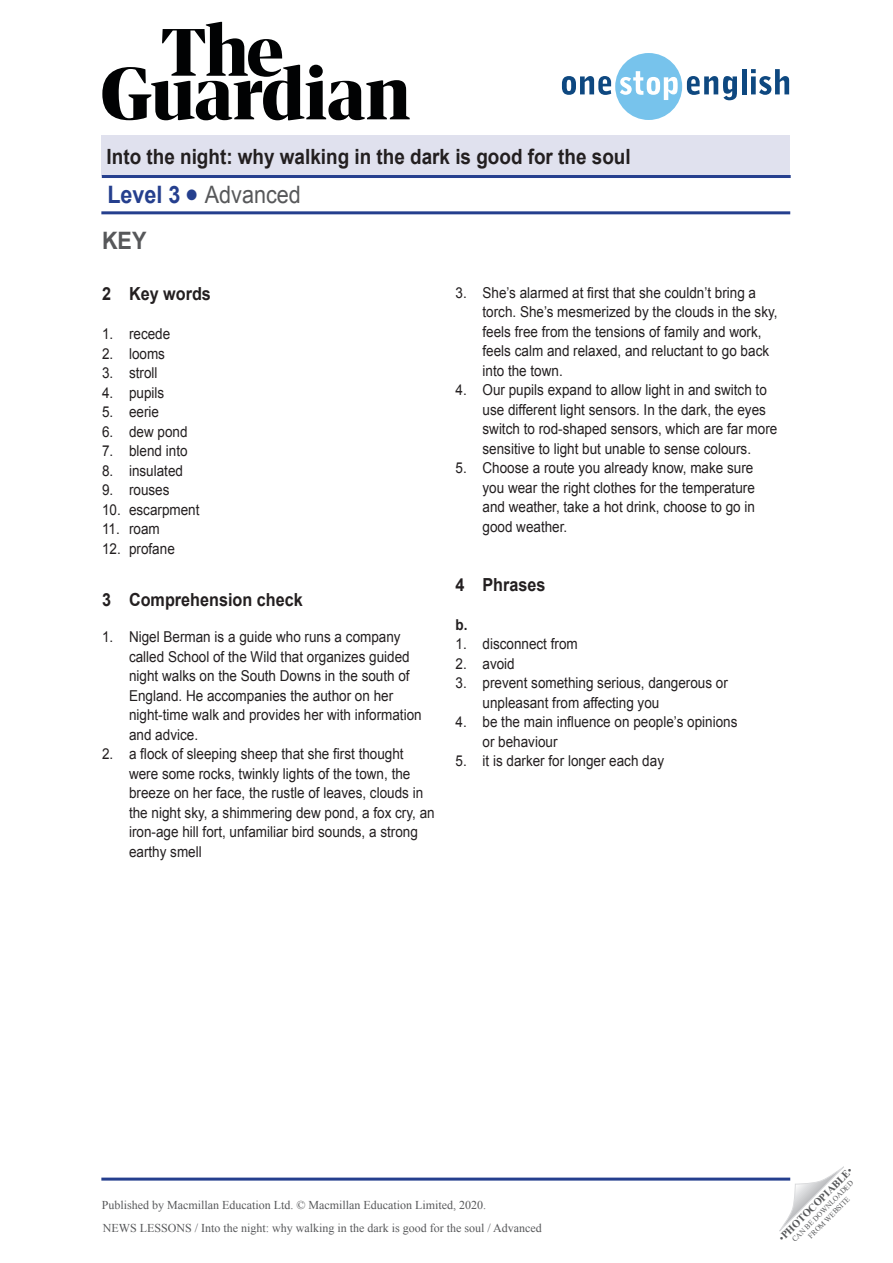
<style>
.page{position:relative;width:893px;height:1263px;background:#fff}
.page>*{position:absolute;margin:0;border:0;box-sizing:border-box;transform-origin:0 0}
.t1{font:24px/46.7px "Arial";color:#57585a;scale:.9 1}
.t2{font:700 21px "Arial";color:#231f20;scale:.9 1}
.body_text{font:700 18px "Arial";color:#231f20;scale:.9 1}
.t3{font:15px/19.5px "Arial";color:#231f20;scale:.9 1}
.body_text-2{font:700 15px "Arial";color:#231f20;scale:.9 1}
.t4{font:12px "Times New Roman";color:#57585a}
.t5{font:700 10.5px "Times New Roman";color:#57585a}
.t6{font:7.5px/9px "Times New Roman";color:#57585a;text-align:center}
.s1{font-weight:700;color:#253f8e}
.s2{color:#253f8e}
.s3{font-weight:700}
.s4{font-weight:400}
</style>
<div class="page">
<div style="left:101px;top:135px;width:689px;height:40px;background:#e0e1ee"></div>
<svg style="left:779px;top:1167px;width:65px;height:64px"></svg>
<hr style="left:102px;top:175px;width:689px;height:3px;background:#253f8e">
<hr style="left:101px;top:211px;width:689px;height:3px;background:#253f8e">
<hr style="left:101px;top:1177px;width:689px;height:3px;background:#253f8e">
<svg style="left:562px;top:53px;width:175px;height:67px"></svg>
<hr style="left:742px;top:69px;width:4px;height:25px;background:#0e4880">
<svg style="left:751px;top:69px;width:38px;height:26px"></svg>
<svg style="left:102px;top:22px;width:308px;height:98px"></svg>
<h2 class="t2" style="left:107px;top:142px;width:584px">Into the night: why walking in the dark is good for the soul</h2>
<h1 class="t1" style="left:102px;top:171px;width:222px"><span class="s1">Level 3</span> <span class="s2">●</span> Advanced<br><span class="s3">KEY</span></h1>
<p class="body_text" style="left:102px;top:282px;width:123px">2 Key words</p>
<p class="t3" style="left:102px;top:324px;width:77px">1. recede</p>
<p class="t3" style="left:102px;top:344px;width:72px">2. looms</p>
<p class="t3" style="left:102px;top:363px;width:63px">3. stroll</p>
<p class="t3" style="left:102px;top:383px;width:71px">4. pupils</p>
<p class="t3" style="left:102px;top:402px;width:65px">5. eerie</p>
<p class="t3" style="left:102px;top:422px;width:97px">6. dew pond</p>
<p class="t3" style="left:102px;top:441px;width:97px">7. blend into</p>
<p class="t3" style="left:102px;top:461px;width:92px">8. insulated</p>
<p class="t3" style="left:102px;top:480px;width:77px">9. rouses</p>
<p class="t3" style="left:102px;top:500px;width:110px">10. escarpment</p>
<p class="t3" style="left:102px;top:519px;width:66px">11. roam</p>
<p class="t3" style="left:102px;top:539px;width:82px">12. profane</p>
<p class="body_text" style="left:102px;top:588px;width:225px">3 Comprehension check</p>
<p class="t3" style="left:129px;top:627px;width:327px;text-indent:-27px">1. Nigel Berman is a guide who runs a company called School of the Wild that organizes guided night walks on the South Downs in the south of England. He accompanies the author on her night-time walk and provides her with information and advice.</p>
<p class="t3" style="left:129px;top:744px;width:341px;text-indent:-27px">2. a flock of sleeping sheep that she first thought were some rocks, twinkly lights of the town, the breeze on her face, the rustle of leaves, clouds in the night sky, a shimmering dew pond, a fox cry, an iron-age hill fort, unfamiliar bird sounds, a strong earthy smell</p>
<p class="t3" style="left:482px;top:283px;width:329px;text-indent:-27px">3. She’s alarmed at first that she couldn’t bring a torch. She’s mesmerized by the clouds in the sky, feels free from the tensions of family and work, feels calm and relaxed, and reluctant to go back into the town.</p>
<p class="t3" style="left:482px;top:381px;width:329px;text-indent:-27px">4. Our pupils expand to allow light in and switch to use different light sensors. In the dark, the eyes switch to rod-shaped sensors, which are far more sensitive to light but unable to sense colours.</p>
<p class="t3" style="left:482px;top:459px;width:304px;text-align:justify;text-indent:-27px">5. Choose a route you already know, make sure you wear the right clothes for the temperature and weather, take a hot drink, choose to go in good weather.</p>
<p class="body_text" style="left:455px;top:572px;width:102px">4 Phrases</p>
<p class="body_text-2" style="left:455px;top:614px;width:15px">b.</p>
<p class="t3" style="left:455px;top:634px;width:137px">1. disconnect from</p>
<p class="t3" style="left:455px;top:654px;width:67px">2. avoid</p>
<p class="t3" style="left:482px;top:673px;width:274px;text-indent:-27px">3. prevent something serious, dangerous or unpleasant from affecting you</p>
<p class="t3" style="left:482px;top:712px;width:285px;text-indent:-27px">4. be the main influence on people’s opinions or behaviour</p>
<p class="t3" style="left:455px;top:751px;width:233px">5. it is darker for longer each day</p>
<p class="t4" style="left:102px;top:1197px;width:386px">Published by Macmillan Education Ltd. © Macmillan Education Limited, 2020.</p>
<p class="t4" style="left:103px;top:1220px;width:440px">NEWS LESSONS / Into the night: why walking in the dark is good for the soul / Advanced</p>
<p class="t5" style="left:775px;top:1234px;width:101px;rotate:-45deg"><span class="s4">•</span>PHOTOCOPIABLE<span class="s4">•</span></p>
<p class="t6" style="left:790px;top:1237px;width:85px;rotate:-45deg">CAN BE DOWNLOADED<br>FROM WEBSITE</p>
</div>
